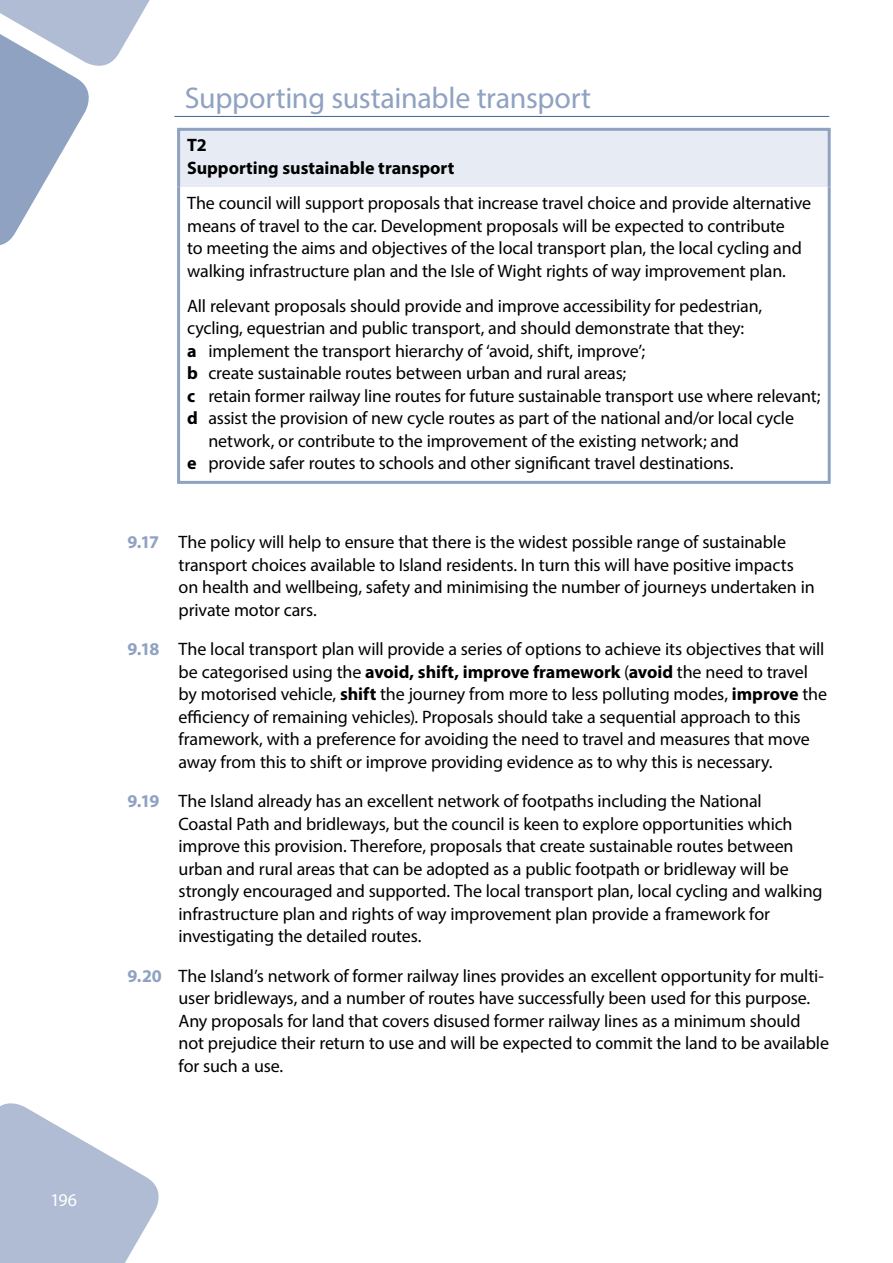
<style>
.page{position:relative;width:893px;height:1263px;background:#fff}
.page>*{position:absolute;margin:0;border:0;box-sizing:border-box;transform-origin:0 0}
.t1{font:30px "Myriad Pro";letter-spacing:-.01em;color:#8fa2c2}
.t2{font:18px/22.5px "Myriad Pro";letter-spacing:-.01em;color:#000}
.t3{font:700 18px/22.5px "Myriad Pro";color:#000}
.t4{font:18px "Myriad Pro";color:#fff}
.s1{font-weight:700}
.s2{font-weight:700;color:#8fa2c2}
</style>
<div class="page">
<svg style="left:0;top:1103px;width:159px;height:160px"></svg>
<svg style="left:0;top:0;width:203px;height:245px"></svg>
<hr style="left:174px;top:116px;width:655px;height:1px;background:#3e6496">
<div style="left:179px;top:129px;width:650px;height:58px;background:#e7ebf3"></div>
<div style="left:177px;top:128px;width:654px;height:60px;border:3px solid #8fa2c2"></div>
<div style="left:177px;top:186px;width:654px;height:298px;border:3px solid #8fa2c2"></div>
<p class="t4" style="left:51px;top:1189px;width:28px">196</p>
<h1 class="t1" style="left:185px;top:79px;width:408px">Supporting sustainable transport</h1>
<p class="t3" style="left:187px;top:133px;width:269px">T2<br>Supporting sustainable transport</p>
<p class="t2" style="left:187px;top:191px;width:626px">The council will support proposals that increase travel choice and provide alternative means of travel to the car. Development proposals will be expected to contribute<br>to meeting the aims and objectives of the local transport plan, the local cycling and walking infrastructure plan and the Isle of Wight rights of way improvement plan.</p>
<p class="t2" style="left:187px;top:294px;width:577px">All relevant proposals should provide and improve accessibility for pedestrian,</p>
<p class="t2" style="left:187px;top:317px;width:559px">cycling, equestrian and public transport, and should demonstrate that they:</p>
<p class="t2" style="left:187px;top:339px;width:459px"><span class="s1">a</span> implement the transport hierarchy of ‘avoid, shift, improve’;</p>
<p class="t2" style="left:187px;top:362px;width:441px"><span class="s1">b</span> create sustainable routes between urban and rural areas;</p>
<p class="t2" style="left:187px;top:384px;width:635px"><span class="s1">c</span> retain former railway line routes for future sustainable transport use where relevant;</p>
<p class="t2" style="left:187px;top:407px;width:608px"><span class="s1">d</span> assist the provision of new cycle routes as part of the national and/or local cycle</p>
<p class="t2" style="left:208px;top:429px;width:532px">network, or contribute to the improvement of the existing network; and</p>
<p class="t2" style="left:187px;top:452px;width:548px"><span class="s1">e</span> provide safer routes to schools and other significant travel destinations.</p>
<p class="t2" style="left:179px;top:531px;width:638px;text-indent:-51px"><span class="s2">9.17</span> The policy will help to ensure that there is the widest possible range of sustainable transport choices available to Island residents. In turn this will have positive impacts on health and wellbeing, safety and minimising the number of journeys undertaken in private motor cars.</p>
<p class="t2" style="left:179px;top:638px;width:650px;text-indent:-51px"><span class="s2">9.18</span> The local transport plan will provide a series of options to achieve its objectives that will be categorised using the <span class="s1">avoid, shift, improve framework</span> (<span class="s1">avoid</span> the need to travel by motorised vehicle, <span class="s1">shift</span> the journey from more to less polluting modes, <span class="s1">improve</span> the efficiency of remaining vehicles). Proposals should take a sequential approach to this framework, with a preference for avoiding the need to travel and measures that move away from this to shift or improve providing evidence as to why this is necessary.</p>
<p class="t2" style="left:179px;top:790px;width:645px;text-indent:-51px"><span class="s2">9.19</span> The Island already has an excellent network of footpaths including the National<br>Coastal Path and bridleways, but the council is keen to explore opportunities which improve this provision. Therefore, proposals that create sustainable routes between urban and rural areas that can be adopted as a public footpath or bridleway will be strongly encouraged and supported. The local transport plan, local cycling and walking infrastructure plan and rights of way improvement plan provide a framework for investigating the detailed routes.</p>
<p class="t2" style="left:179px;top:964px;width:652px;text-indent:-51px"><span class="s2">9.20</span> The Island’s network of former railway lines provides an excellent opportunity for multi&shy;user bridleways, and a number of routes have successfully been used for this purpose.<br>Any proposals for land that covers disused former railway lines as a minimum should not prejudice their return to use and will be expected to commit the land to be available for such a use.</p>
</div>
